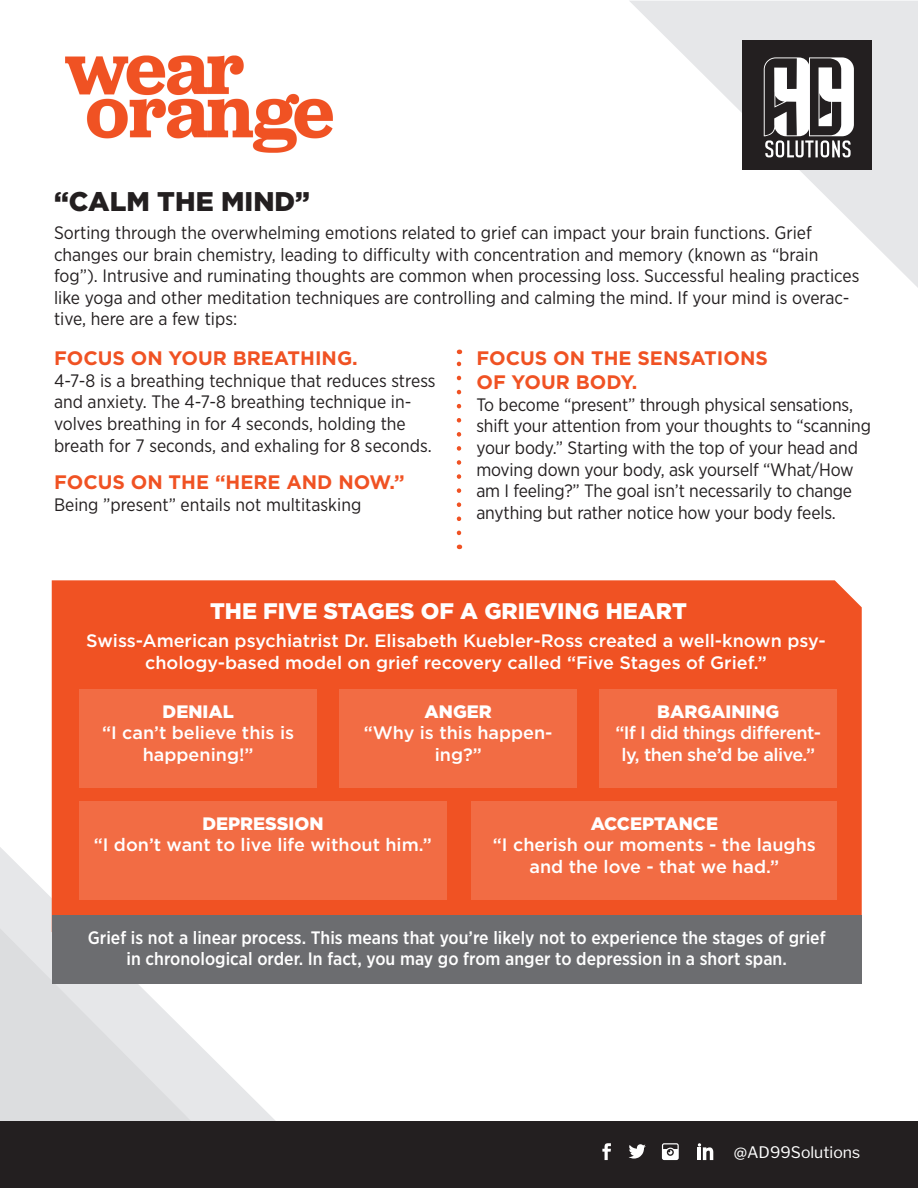
<style>
.page{position:relative;width:918px;height:1188px;background:#fff}
.page>*{position:absolute;margin:0;border:0;box-sizing:border-box;transform-origin:0 0}
.t1{font:900 27px "Gotham";color:#231f20}
.t2{font:900 22.5px "Gotham";color:#fff}
.t3{font:700 19.5px/24px "Gotham";color:#f05223}
.t4{font:18px/21.6px "Gotham Narrow";color:#231f20}
.t5{font:500 18px/21.6px "Gotham";color:#fff;text-align:center}
.t6{font:500 18px/21.6px "Gotham Narrow";color:#fff;text-align:center}
.t7{font:500 18px/21.6px "Gotham";letter-spacing:-.03em;color:#fff;text-align:center}
.t8{font:15.75px "Libre Franklin";color:#fff}
.s1{font-weight:900}
</style>
<div class="page">
<svg style="left:0;top:847px;width:276px;height:274px"></svg>
<svg style="left:0;top:928px;width:191px;height:193px;background:#e0e1e3"></svg>
<svg style="left:630px;top:1px;width:288px;height:287px"></svg>
<div style="left:0;top:1121px;width:918px;height:67px;background:#231f20"></div>
<div style="left:742px;top:40px;width:130px;height:130px;background:#231f20"></div>
<svg style="left:764px;top:57px;width:90px;height:100px"></svg>
<svg style="left:602px;top:1143px;width:9px;height:17px"></svg>
<svg style="left:662px;top:1143px;width:17px;height:17px"></svg>
<svg style="left:629px;top:1144px;width:17px;height:15px"></svg>
<svg style="left:698px;top:1143px;width:15px;height:17px"></svg>
<img style="left:65px;top:55px;width:268px;height:98px">
<div style="left:52px;top:580px;width:810px;height:336px;background:#f05223"></div>
<div style="left:79px;top:690px;width:238px;height:98px;background:#f26c44"></div>
<div style="left:339px;top:690px;width:238px;height:98px;background:#f26c44"></div>
<div style="left:79px;top:802px;width:368px;height:98px;background:#f26c44"></div>
<div style="left:599px;top:690px;width:238px;height:98px;background:#f26c44"></div>
<div style="left:472px;top:802px;width:365px;height:98px;background:#f26c44"></div>
<div style="left:52px;top:916px;width:810px;height:68px;background:#6c6d70"></div>
<svg style="left:457px;top:350px;width:4px;height:183px"></svg>
<p class="t1" style="left:54px;top:182px;width:258px">“CALM THE MIND”</p>
<p class="t4" style="left:54px;top:221px;width:807px">Sorting through the overwhelming emotions related to grief can impact your brain functions. Grief changes our brain chemistry, leading to difficulty with concentration and memory (known as “brain fog”). Intrusive and ruminating thoughts are common when processing loss. Successful healing practices like yoga and other meditation techniques are controlling and calming the mind. If your mind is overac&shy;tive, here are a few tips:</p>
<p class="t3" style="left:54px;top:346px;width:305px">FOCUS ON YOUR BREATHING.</p>
<p class="t4" style="left:54px;top:369px;width:383px">4-7-8 is a breathing technique that reduces stress and anxiety. The 4-7-8 breathing technique in&shy;volves breathing in for 4 seconds, holding the breath for 7 seconds, and exhaling for 8 seconds.</p>
<p class="t3" style="left:54px;top:470px;width:352px">FOCUS ON THE “HERE AND NOW.”</p>
<p class="t4" style="left:54px;top:493px;width:309px">Being ”present” entails not multitasking</p>
<p class="t3" style="left:476px;top:346px;width:293px">FOCUS ON THE SENSATIONS<br>OF YOUR BODY.</p>
<p class="t4" style="left:476px;top:393px;width:396px">To become “present” through physical sensations, shift your attention from your thoughts to “scanning your body.” Starting with the top of your head and moving down your body, ask yourself “What/How am I feeling?” The goal isn’t necessarily to change anything but rather notice how your body feels.</p>
<p class="t2" style="left:210px;top:595px;width:478px">THE FIVE STAGES OF A GRIEVING HEART</p>
<p class="t5" style="left:86px;top:630px;width:741px">Swiss-American psychiatrist Dr. Elisabeth Kuebler-Ross created a well-known psy&shy;chology-based model on grief recovery called “Five Stages of Grief.”</p>
<p class="t5" style="left:102px;top:700px;width:194px"><span class="s1">DENIAL<br></span>“I can’t believe this is happening!”</p>
<p class="t5" style="left:364px;top:700px;width:190px"><span class="s1">ANGER<br></span>“Why is this happen&shy;ing?”</p>
<p class="t7" style="left:615px;top:700px;width:207px"><span class="s1">BARGAINING<br></span>“If I did things different&shy;ly, then she’d be alive.”</p>
<p class="t5" style="left:94px;top:812px;width:340px"><span class="s1">DEPRESSION<br></span>“I don’t want to live life without him.”</p>
<p class="t5" style="left:493px;top:812px;width:324px"><span class="s1">ACCEPTANCE<br></span>“I cherish our moments - the laughs and the love - that we had.”</p>
<p class="t6" style="left:88px;top:926px;width:739px">Grief is not a linear process. This means that you’re likely not to experience the stages of grief in chronological order. In fact, you may go from anger to depression in a short span.</p>
<p class="t8" style="left:734px;top:1142px;width:128px">@AD99Solutions</p>
</div>
